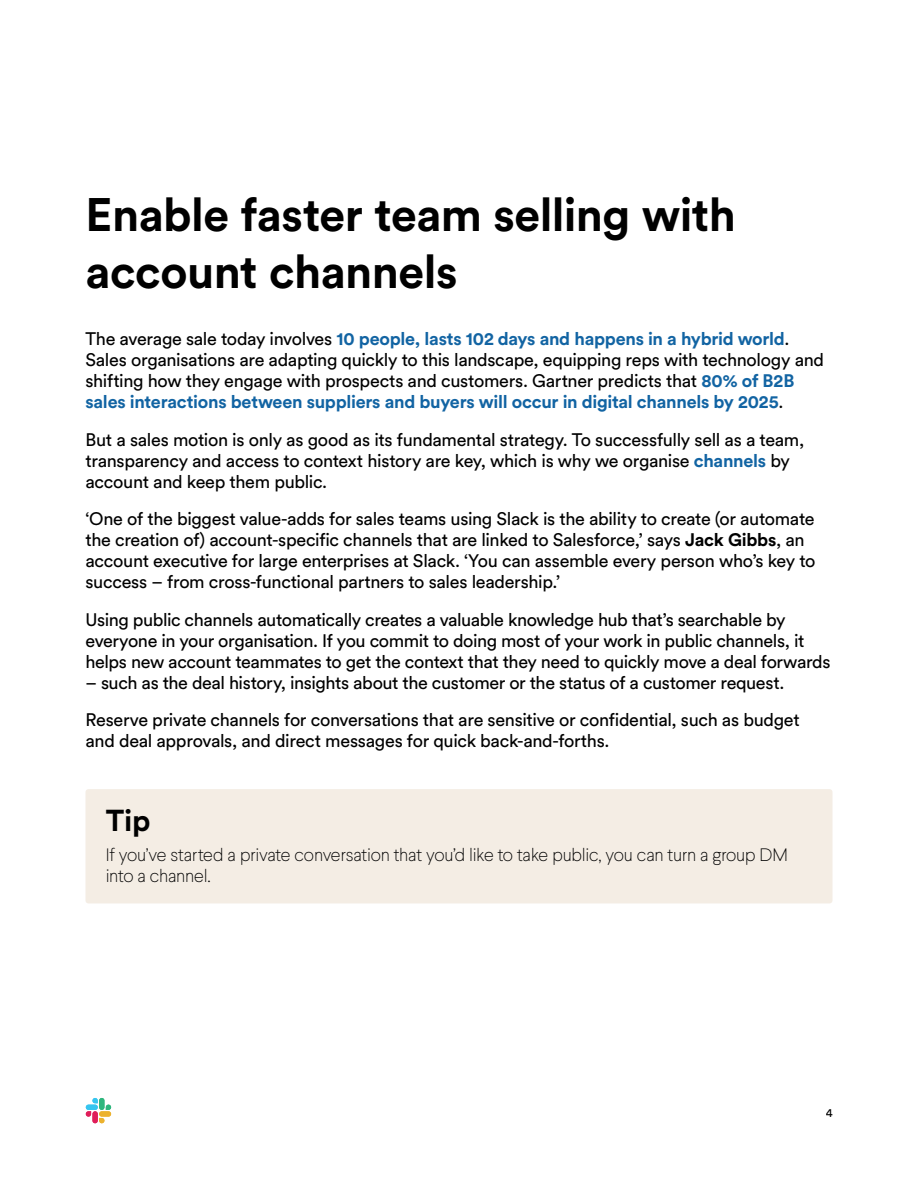
<style>
.page{position:relative;width:918px;height:1188px;background:#fff}
.page>*{position:absolute;margin:0;border:0;box-sizing:border-box;transform-origin:0 0}
.t1{font:700 46.5px/57px "Slack Circular";letter-spacing:-.01em;color:#000}
.t2{font:700 30px "Slack Circular";color:#000}
.t3{font:18px/21px "Slack Circular";letter-spacing:-.02em;color:#000}
.t4{font:100 18px/21px "Larsseit";letter-spacing:-.015em;color:#000}
.t5{font:12px "Slack Circular";color:#000}
.s1{font-weight:700;color:#1264a3}
.s2{font-weight:700}
</style>
<div class="page">
<svg style="left:86px;top:1111px;width:5px;height:6px"></svg>
<div style="left:92px;top:1111px;width:6px;height:12px;background:#e01e5a;border-radius:3px"></div>
<svg style="left:92px;top:1098px;width:6px;height:5px"></svg>
<div style="left:86px;top:1105px;width:12px;height:5px;background:#36c5f0;border-radius:3px"></div>
<svg style="left:106px;top:1105px;width:5px;height:5px"></svg>
<div style="left:99px;top:1098px;width:5px;height:12px;background:#2eb67d;border-radius:3px"></div>
<svg style="left:99px;top:1118px;width:5px;height:5px"></svg>
<div style="left:99px;top:1111px;width:12px;height:6px;background:#ecb22e;border-radius:3px"></div>
<div style="left:86px;top:789px;width:746px;height:114px;background:#f4ede4;border-radius:3px"></div>
<h1 class="t1" style="left:86px;top:184px;width:652px">Enable faster team selling with account channels</h1>
<p class="t3" style="left:86px;top:328px;width:740px">The average sale today involves <span class="s1">10 people, lasts 102 days and happens in a hybrid world</span>.<br>Sales organisations are adapting quickly to this landscape, equipping reps with technology and shifting how they engage with prospects and customers. Gartner predicts that <span class="s1">80% of B2B sales interactions between suppliers and buyers will occur in digital channels by 2025</span>.</p>
<p class="t3" style="left:86px;top:428px;width:720px">But a sales motion is only as good as its fundamental strategy. To successfully sell as a team, transparency and access to context history are key, which is why we organise <span class="s1">channels</span> by account and keep them public.</p>
<p class="t3" style="left:86px;top:508px;width:732px">‘One of the biggest value-adds for sales teams using Slack is the ability to create (or automate the creation of) account-specific channels that are linked to Salesforce,’ says <span class="s2">Jack Gibbs</span>, an account executive for large enterprises at Slack. ‘You can assemble every person who’s key to success – from cross-functional partners to sales leadership.’</p>
<p class="t3" style="left:86px;top:608px;width:747px">Using public channels automatically creates a valuable knowledge hub that’s searchable by everyone in your organisation. If you commit to doing most of your work in public channels, it helps new account teammates to get the context that they need to quickly move a deal forwards</p>
<p class="t3" style="left:86px;top:663px;width:716px;line-height:37.5px">– such as the deal history, insights about the customer or the status of a customer request.<br>Reserve private channels for conversations that are sensitive or confidential, such as budget</p>
<p class="t3" style="left:86px;top:730px;width:526px">and deal approvals, and direct messages for quick back-and-forths.</p>
<h2 class="t2" style="left:106px;top:799px;width:46px">Tip</h2>
<p class="t4" style="left:106px;top:844px;width:684px">If you’ve started a private conversation that you’d like to take public, you can turn a group DM into a channel.</p>
<p class="t5" style="left:826px;top:1105px;width:8px">4</p>
</div>
